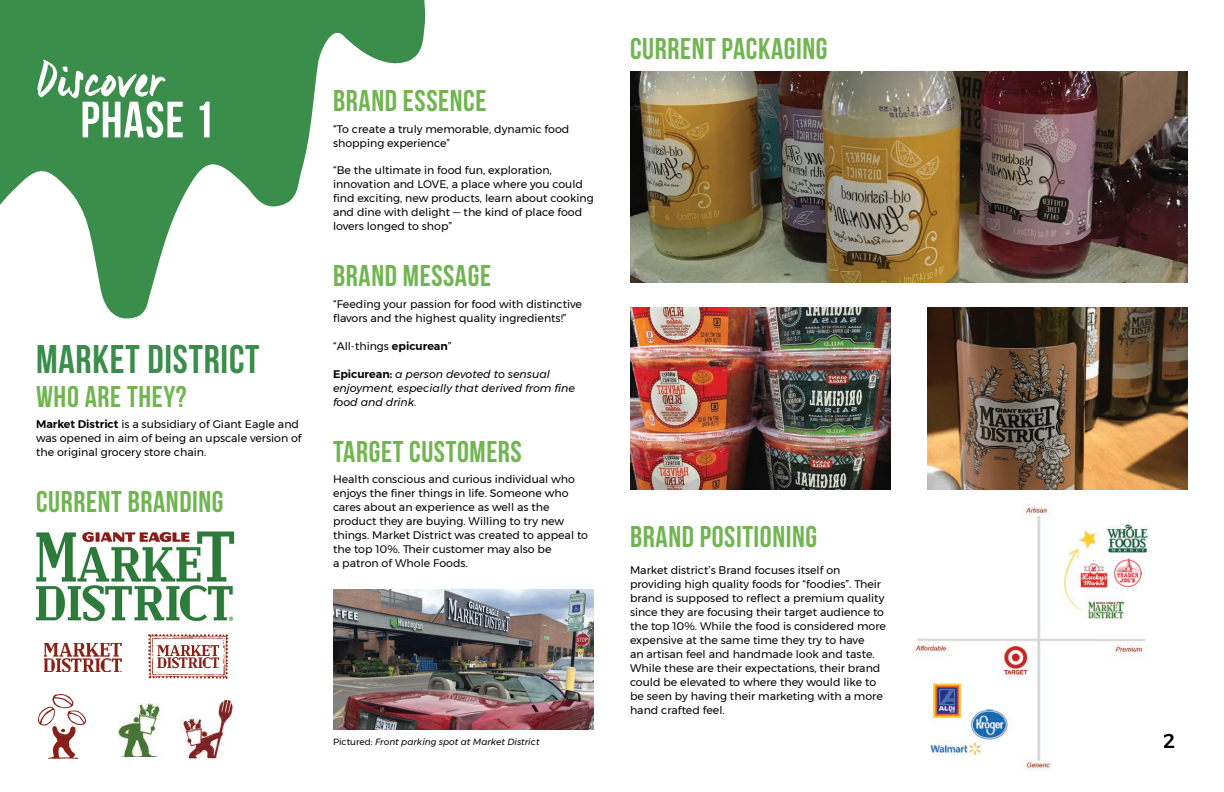
<style>
.page{position:relative;width:1224px;height:792px;background:#fff}
.page>*{position:absolute;margin:0;border:0;box-sizing:border-box;transform-origin:0 0}
.t1{font:51px "Bebas Neue";letter-spacing:.02em;color:#fff}
.t2{font:40px "Bebas Neue";letter-spacing:.02em;color:#3a8d4a}
.t3{font:30px "Bebas Neue";letter-spacing:.02em;color:#71b551}
.t4{font:500 20px "Montserrat";color:#040503}
.t5{font:11px/14px "Montserrat";color:#040503}
.t6{font:italic 11px/14px "Montserrat";color:#040503}
.t7{font:italic 9px "Montserrat";color:#040503}
.s1{font-weight:600}
.s2{font-weight:600;font-style:normal}
.s3{font-style:normal}
</style>
<div class="page">
<img style="left:914px;top:507px;width:235px;height:264px">
<svg style="left:0;top:0;width:426px;height:319px;fill:#3a8d4a"></svg>
<svg style="left:37px;top:60px;width:129px;height:38px"></svg>
<img style="left:630px;top:71px;width:558px;height:212px">
<img style="left:630px;top:308px;width:261px;height:181px">
<img style="left:927px;top:308px;width:261px;height:181px">
<img style="left:35px;top:530px;width:200px;height:91px">
<img style="left:148px;top:634px;width:80px;height:45px">
<img style="left:44px;top:643px;width:77px;height:29px">
<img style="left:37px;top:694px;width:49px;height:65px">
<img style="left:118px;top:704px;width:42px;height:53px">
<img style="left:182px;top:700px;width:51px;height:58px">
<img style="left:333px;top:590px;width:261px;height:139px">
<h1 class="t1" style="left:80px;top:92px;width:135px">PHASE 1</h1>
<h2 class="t2" style="left:36px;top:337px;width:225px">MARKET DISTRICT</h2>
<h3 class="t3" style="left:36px;top:380px;width:152px">WHO ARE THEY?</h3>
<p class="t5" style="left:36px;top:417px;width:267px"><span class="s1">Market District</span> is a subsidiary of Giant Eagle and was opened in aim of being an upscale version of the original grocery store chain.</p>
<h3 class="t3" style="left:36px;top:485px;width:189px">CURRENT BRANDING</h3>
<h3 class="t3" style="left:333px;top:84px;width:155px">BRAND ESSENCE</h3>
<p class="t5" style="left:333px;top:122px;width:238px">“To create a truly memorable, dynamic food shopping experience”</p>
<p class="t5" style="left:333px;top:163px;width:262px">“Be the ultimate in food fun, exploration, innovation and LOVE, a place where you could find exciting, new products, learn about cooking and dine with delight — the kind of place food lovers longed to shop”</p>
<h3 class="t3" style="left:333px;top:259px;width:159px">BRAND MESSAGE</h3>
<p class="t5" style="left:333px;top:297px;width:251px">“Feeding your passion for food with distinctive flavors and the highest quality ingredients!”</p>
<p class="t5" style="left:333px;top:339px;width:120px">“All-things <span class="s1">epicurean</span>”</p>
<p class="t6" style="left:333px;top:367px;width:244px"><span class="s2">Epicurean:</span> a person devoted to sensual enjoyment, especially that derived from fine food and drink.</p>
<h3 class="t3" style="left:333px;top:435px;width:190px">TARGET CUSTOMERS</h3>
<p class="t5" style="left:333px;top:472px;width:257px">Health conscious and curious individual who enjoys the finer things in life. Someone who cares about an experience as well as the product they are buying. Willing to try new things. Market District was created to appeal to the top 10%. Their customer may also be<br>a patron of Whole Foods.</p>
<p class="t7" style="left:333px;top:735px;width:208px"><span class="s3">Pictured:</span> Front parking spot at Market District</p>
<h3 class="t3" style="left:630px;top:32px;width:199px">CURRENT PACKAGING</h3>
<h3 class="t3" style="left:630px;top:521px;width:189px">BRAND POSITIONING</h3>
<p class="t5" style="left:630px;top:563px;width:258px">Market district’s Brand focuses itself on providing high quality foods for “foodies”. Their brand is supposed to reflect a premium quality since they are focusing their target audience to the top 10%. While the food is considered more expensive at the same time they try to have<br>an artisan feel and handmade look and taste.<br>While these are their expectations, their brand could be elevated to where they would like to be seen by having their marketing with a more hand crafted feel.</p>
<h3 class="t4" style="left:1163px;top:726px;width:13px">2</h3>
</div>
